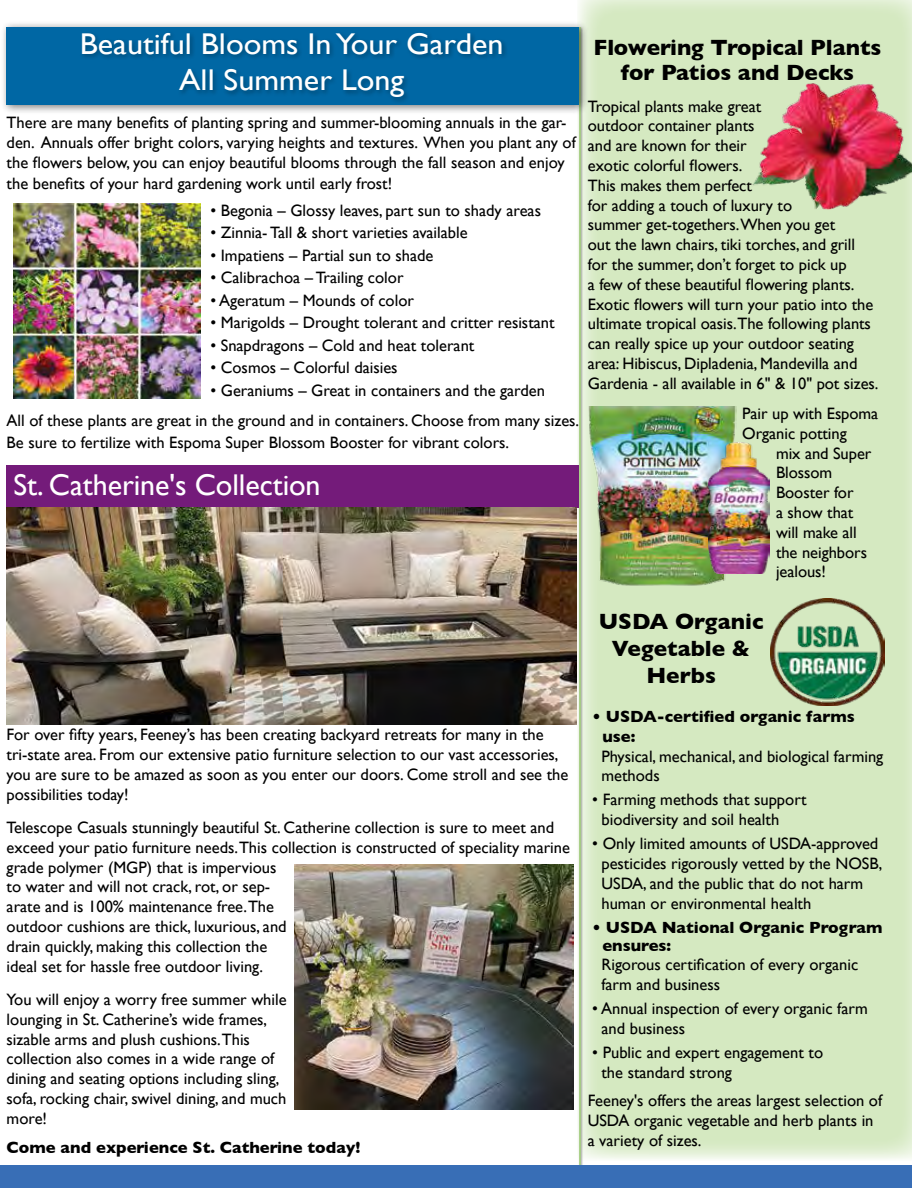
<style>
.page{position:relative;width:912px;height:1188px;background:#fff}
.page>*{position:absolute;margin:0;border:0;box-sizing:border-box;transform-origin:0 0}
.t1{font:30px/36px "Gill Sans";color:#fff;text-align:center;scale:1.07 1}
.t2{font:30px "Gill Sans";color:#fff}
.t3{font:700 22.5px/27px "Gill Sans";letter-spacing:-.005em;color:#000;text-align:center}
.t4{font:16.5px/19.8px "Gill Sans";color:#000}
.t5{font:700 16.5px/19.8px "Gill Sans";color:#000}
</style>
<div class="page">
<div style="left:576px;top:0;width:335px;height:1161px;background:#d5e9c1"></div>
<div style="left:578px;top:26px;width:5px;height:1159px;background:#000;opacity:.5"></div>
<hr style="left:579px;top:27px;width:1px;height:1156px;background:#a1d078">
<div style="left:0;top:1165px;width:911px;height:23px;background:#386eb6"></div>
<div style="left:7px;top:465px;width:571px;height:42px;background:#741b7a"></div>
<img style="left:587px;top:406px;width:149px;height:182px">
<img style="left:708px;top:441px;width:60px;height:132px">
<img style="left:752px;top:83px;width:159px;height:126px">
<img style="left:770px;top:599px;width:114px;height:106px">
<div style="left:0;top:20px;width:588px;height:95px;background:#000;opacity:.5"></div>
<div style="left:7px;top:27px;width:571px;height:78px;background:#0067a4"></div>
<div style="left:80px;top:31px;width:428px;height:73px;background:#000;opacity:.3"></div>
<img style="left:14px;top:203px;width:186px;height:196px">
<img style="left:7px;top:507px;width:569px;height:218px">
<img style="left:294px;top:864px;width:279px;height:245px">
<h1 class="t1" style="left:80px;top:26px;width:397px">Beautiful Blooms In Your Garden<br>All Summer Long</h1>
<p class="t4" style="left:7px;top:113px;width:570px">There are many benefits of planting spring and summer-blooming annuals in the gar&shy;den. Annuals offer bright colors, varying heights and textures. When you plant any of the flowers below, you can enjoy beautiful blooms through the fall season and enjoy</p>
<p class="t4" style="left:7px;top:174px;width:387px">the benefits of your hard gardening work until early frost!</p>
<p class="t4" style="left:210px;top:200px;width:332px">• Begonia – Glossy leaves, part sun to shady areas</p>
<p class="t4" style="left:210px;top:223px;width:259px">• Zinnia- Tall &amp; short varieties available</p>
<p class="t4" style="left:210px;top:245px;width:224px">• Impatiens – Partial sun to shade</p>
<p class="t4" style="left:210px;top:268px;width:194px">• Calibrachoa – Trailing color</p>
<p class="t4" style="left:210px;top:290px;width:205px">• Ageratum – Mounds of color</p>
<p class="t4" style="left:210px;top:313px;width:345px">• Marigolds – Drought tolerant and critter resistant</p>
<p class="t4" style="left:210px;top:335px;width:265px">• Snapdragons – Cold and heat tolerant</p>
<p class="t4" style="left:210px;top:358px;width:189px">• Cosmos – Colorful daisies</p>
<p class="t4" style="left:7px;top:375px;width:574px;line-height:30.6px;text-indent:204px">• Geraniums – Great in containers and the garden<br>All of these plants are great in the ground and in containers. Choose from many sizes.</p>
<p class="t4" style="left:7px;top:432px;width:504px">Be sure to fertilize with Espoma Super Blossom Booster for vibrant colors.</p>
<h1 class="t2" style="left:14px;top:467px;width:308px">St. Catherine's Collection</h1>
<h2 class="t3" style="left:593px;top:34px;width:289px;line-height:25.5px">Flowering Tropical Plants for Patios and Decks</h2>
<p class="t4" style="left:587px;top:96px;width:292px">Tropical plants make great<br>outdoor container plants<br>and are known for their<br>exotic colorful flowers.<br>This makes them perfect<br>for adding a touch of luxury to<br>summer get-togethers.When you get<br>out the lawn chairs, tiki torches, and grill for the summer, don’t forget to pick up<br>a few of these beautiful flowering plants.<br>Exotic flowers will turn your patio into the ultimate tropical oasis.The following plants can really spice up your outdoor seating area: Hibiscus, Dipladenia, Mandevilla and Gardenia - all available in 6" &amp; 10" pot sizes.</p>
<p class="t4" style="left:742px;top:403px;width:137px">Pair up with Espoma<br>Organic potting</p>
<p class="t4" style="left:775px;top:443px;width:97px">mix and Super<br>Blossom<br>Booster for<br>a show that will make all the neighbors jealous!</p>
<p class="t4" style="left:7px;top:725px;width:563px">For over fifty years, Feeney’s has been creating backyard retreats for many in the tri-state area. From our extensive patio furniture selection to our vast accessories, you are sure to be amazed as soon as you enter our doors. Come stroll and see the possibilities today!</p>
<p class="t4" style="left:7px;top:817px;width:564px">Telescope Casuals stunningly beautiful St. Catherine collection is sure to meet and exceed your patio furniture needs.This collection is constructed of speciality marine grade polymer (MGP) that is impervious<br>to water and will not crack, rot, or sep-<br>arate and is 100% maintenance free.The<br>outdoor cushions are thick, luxurious, and<br>drain quickly, making this collection the<br>ideal set for hassle free outdoor living.</p>
<p class="t4" style="left:7px;top:989px;width:281px">You will enjoy a worry free summer while lounging in St. Catherine’s wide frames, sizable arms and plush cushions.This collection also comes in a wide range of dining and seating options including sling, sofa, rocking chair, swivel dining, and much more!</p>
<p class="t5" style="left:7px;top:1137px;width:355px">Come and experience St. Catherine today!</p>
<h2 class="t3" style="left:598px;top:608px;width:166px">USDA Organic<br>Vegetable &amp;<br>Herbs</h2>
<p class="t5" style="left:602px;top:706px;width:254px;text-indent:-10px">• USDA-certified organic farms use:</p>
<p class="t4" style="left:601px;top:746px;width:283px">Physical, mechanical, and biological farming methods</p>
<p class="t4" style="left:601px;top:790px;width:207px;text-indent:-9px">• Farming methods that support biodiversity and soil health</p>
<p class="t4" style="left:601px;top:834px;width:282px;text-indent:-9px">• Only limited amounts of USDA-approved pesticides rigorously vetted by the NOSB, USDA, and the public that do not harm human or environmental health</p>
<p class="t5" style="left:602px;top:918px;width:281px;line-height:18px;text-indent:-10px">• USDA National Organic Program ensures:</p>
<p class="t4" style="left:601px;top:955px;width:258px">Rigorous certification of every organic farm and business</p>
<p class="t4" style="left:601px;top:999px;width:268px;text-indent:-9px">• Annual inspection of every organic farm and business</p>
<p class="t4" style="left:601px;top:1042px;width:223px;text-indent:-9px">• Public and expert engagement to the standard strong</p>
<p class="t4" style="left:587px;top:1091px;width:296px">Feeney's offers the areas largest selection of<br>USDA organic vegetable and herb plants in a variety of sizes.</p>
</div>
